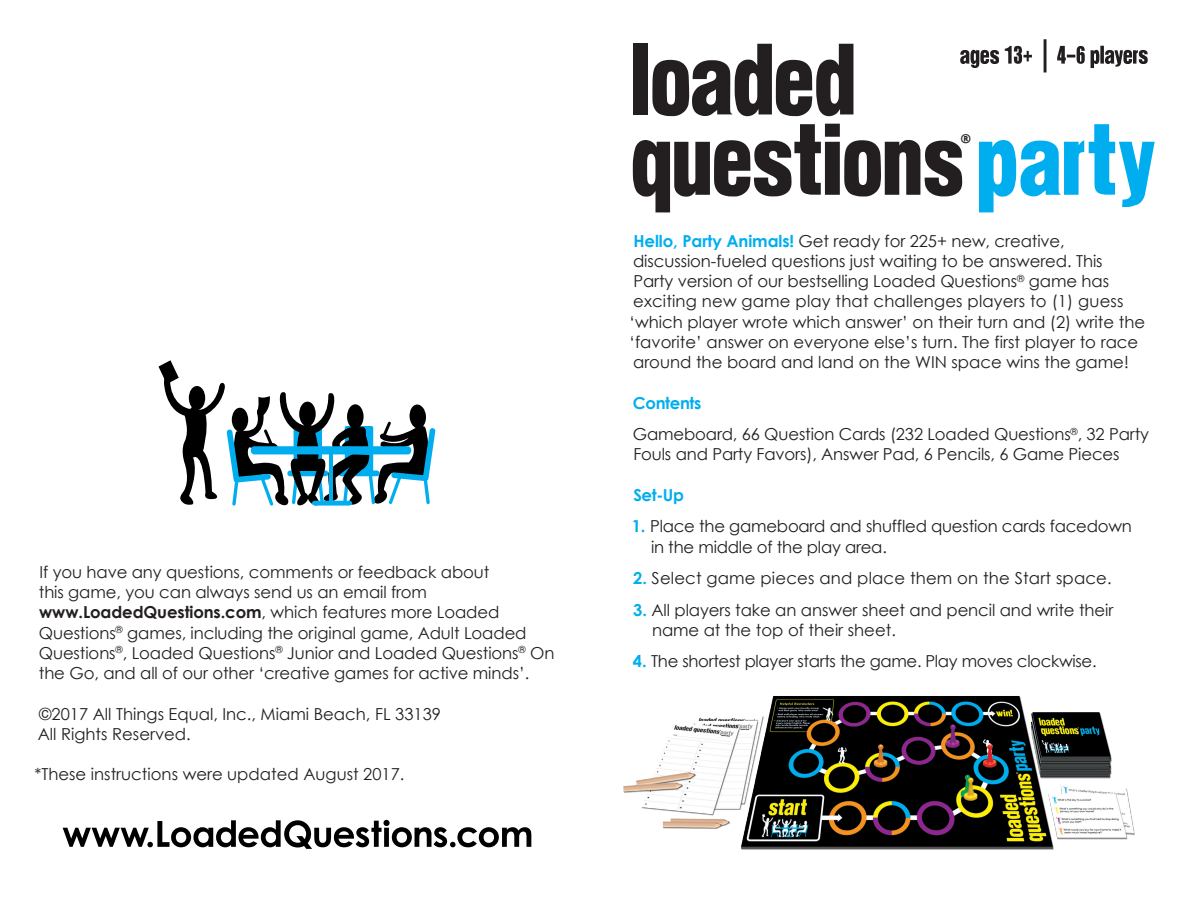
<style>
.page{position:relative;width:1188px;height:918px;background:#fff}
.page>*{position:absolute;margin:0;border:0;box-sizing:border-box;transform-origin:0 0}
.t1{font:85.05px/80.4px "suede";letter-spacing:.005em;color:#231f20;scale:1.11 1}
.t2{font:700 22.95px "Agenda";color:#231f20}
.t3{font:16.5px/20.2px "Century Gothic";letter-spacing:-.005em;color:#231f20}
.t4{font:700 16.5px "Century Gothic";color:#00aeef}
.s1{font-weight:700}
.s2{color:#00aeef}
.s3{font-weight:700;color:#00aeef}
</style>
<div class="page">
<img style="left:623px;top:696px;width:512px;height:154px">
<svg style="left:960px;top:39px;width:188px;height:33px"></svg>
<svg style="left:63px;top:820px;width:468px;height:29px"></svg>
<svg style="left:158px;top:360px;width:278px;height:146px"></svg>
<div style="left:251px;top:446px;width:160px;height:8px;background:#00aeef;border-radius:4px"></div>
<p class="t3" style="left:39px;top:562px;width:517px">If you have any questions, comments or feedback about<br>this game, you can always send us an email from <span class="s1">www.LoadedQuestions.com</span>, which features more Loaded Questions<sup>®</sup> games, including the original game, Adult Loaded Questions<sup>®</sup>, Loaded Questions<sup>®</sup> Junior and Loaded Questions<sup>®</sup> On the Go, and all of our other ‘creative games for active minds’.</p>
<p class="t3" style="left:38px;top:703px;width:405px">©2017 All Things Equal, Inc., Miami Beach, FL 33139<br>All Rights Reserved.</p>
<p class="t3" style="left:34px;top:764px;width:372px">*These instructions were updated August 2017.</p>
<h1 class="t1" style="left:633px;top:43px;width:471px">loaded questions<span class="s2">party</span></h1>
<h2 class="t2" style="left:960px;top:128px;width:12px">®</h2>
<p class="t3" style="left:629px;top:230px;width:517px"><span class="s3">Hello, Party Animals!</span> Get ready for 225+ new, creative, discussion-fueled questions just waiting to be answered. This<br>Party version of our bestselling Loaded Questions<sup>®</sup> game has exciting new game play that challenges players to (1) guess ‘which player wrote which answer’ on their turn and (2) write the ‘favorite’ answer on everyone else’s turn. The first player to race around the board and land on the WIN space wins the game!</p>
<p class="t3" style="left:633px;top:387px;width:518px;line-height:31.5px"><span class="s3">Contents<br></span>Gameboard, 66 Question Cards (232 Loaded Questions<sup>®</sup>, 32 Party</p>
<p class="t3" style="left:633px;top:444px;width:488px">Fouls and Party Favors), Answer Pad, 6 Pencils, 6 Game Pieces</p>
<p class="t4" style="left:633px;top:485px;width:52px">Set-Up</p>
<p class="t3" style="left:651px;top:516px;width:482px;text-indent:-19px"><span class="s3">1.</span> Place the gameboard and shuffled question cards facedown in the middle of the play area.</p>
<p class="t3" style="left:633px;top:568px;width:480px"><span class="s3">2.</span> Select game pieces and place them on the Start space.</p>
<p class="t3" style="left:652px;top:599px;width:463px;text-indent:-19px"><span class="s3">3.</span> All players take an answer sheet and pencil and write their name at the top of their sheet.</p>
<p class="t3" style="left:633px;top:651px;width:465px"><span class="s3">4.</span> The shortest player starts the game. Play moves clockwise.</p>
</div>
